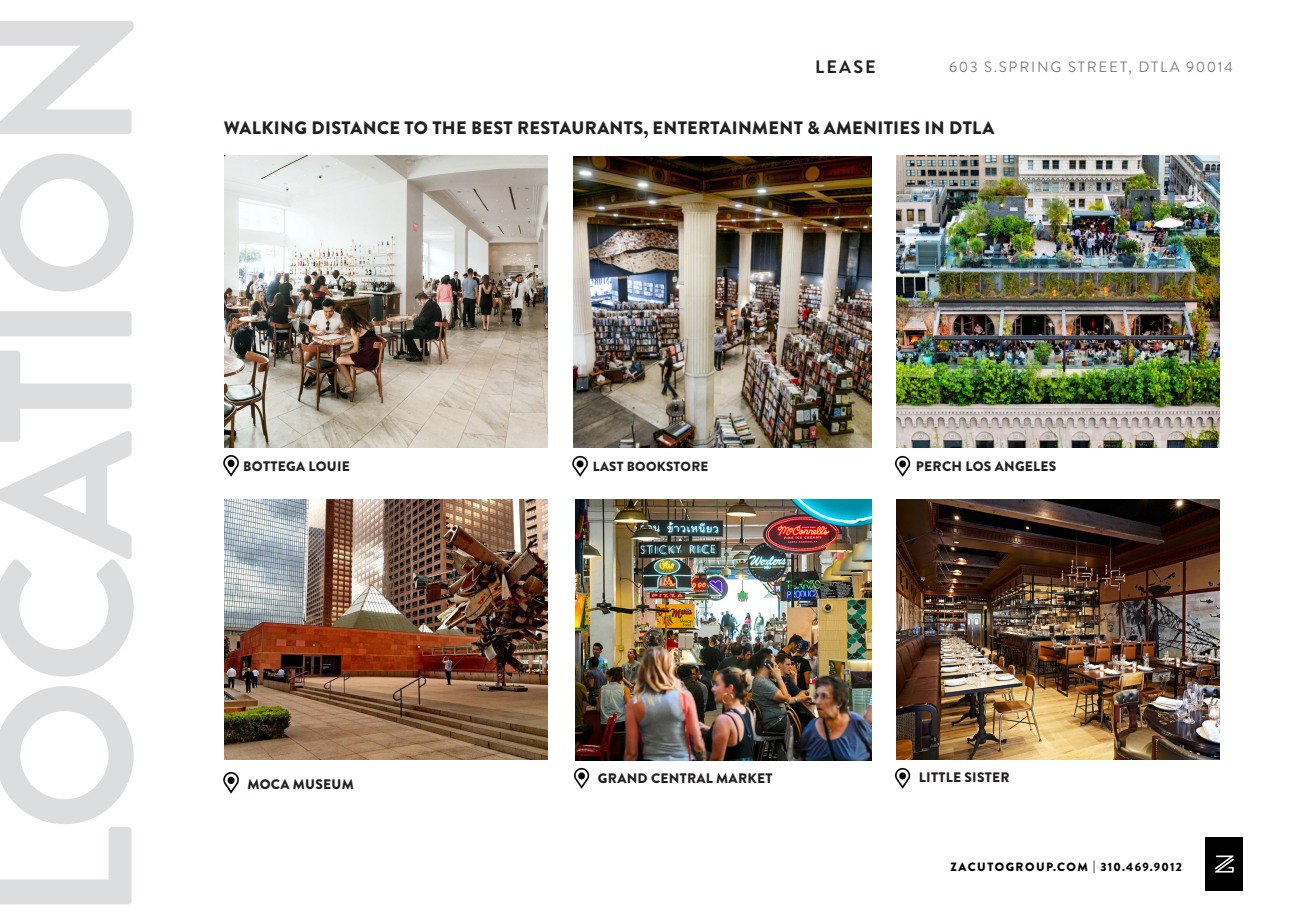
<style>
.page{position:relative;width:1296px;height:918px;background:#fff}
.page>*{position:absolute;margin:0;border:0;box-sizing:border-box;transform-origin:0 0}
.Header_2{font:700 192px "Brandon Grotesque";letter-spacing:-.03em;color:#dcdddf}
.Body{font:900 18px "Brandon Grotesque";letter-spacing:.02em;color:#231f20}
.t1{font:700 18px "Brandon Grotesque";letter-spacing:.12em;color:#231f20}
.t2{font:15px "Brandon Grotesque";letter-spacing:.12em;color:#808285}
.Body-2{font:900 13.8px "Brandon Grotesque";letter-spacing:.02em;color:#231f20}
.Body-3{font:900 13.35px "Brandon Grotesque";letter-spacing:.02em;color:#231f20}
.t3{font:900 12px "Brandon Grotesque";letter-spacing:.115em;color:#000}
</style>
<div class="page">
<div style="left:1205px;top:837px;width:38px;height:54px;background:#000"></div>
<svg style="left:1215px;top:856px;width:19px;height:17px"></svg>
<img style="left:224px;top:500px;width:323px;height:259px">
<img style="left:897px;top:500px;width:323px;height:259px">
<img style="left:224px;top:156px;width:323px;height:292px">
<img style="left:897px;top:156px;width:323px;height:292px">
<img style="left:574px;top:156px;width:297px;height:291px">
<img style="left:576px;top:500px;width:296px;height:260px">
<img style="left:223px;top:455px;width:16px;height:22px">
<img style="left:223px;top:772px;width:16px;height:22px">
<img style="left:574px;top:767px;width:16px;height:22px">
<img style="left:572px;top:455px;width:17px;height:22px">
<img style="left:895px;top:455px;width:16px;height:22px">
<img style="left:895px;top:767px;width:16px;height:22px">
<p class="Header_2" style="left:-69px;top:922px;width:920px;rotate:-90deg">LOCATION</p>
<h2 class="t1" style="left:815px;top:54px;width:62px">LEASE</h2>
<p class="t2" style="left:949px;top:56px;width:285px">603 S.SPRING STREET, DTLA 90014</p>
<p class="Body" style="left:224px;top:115px;width:772px">WALKING DISTANCE TO THE BEST RESTAURANTS, ENTERTAINMENT &amp; AMENITIES IN DTLA</p>
<p class="Body-2" style="left:243px;top:456px;width:108px">BOTTEGA LOUIE</p>
<p class="Body-2" style="left:916px;top:456px;width:142px">PERCH LOS ANGELES</p>
<p class="Body-3" style="left:593px;top:457px;width:117px">LAST BOOKSTORE</p>
<p class="Body-2" style="left:247px;top:774px;width:108px">MOCA MUSEUM</p>
<p class="Body-2" style="left:598px;top:769px;width:176px">GRAND CENTRAL MARKET</p>
<p class="Body-2" style="left:919px;top:767px;width:92px">LITTLE SISTER</p>
<p class="t3" style="left:950px;top:858px;width:233px">ZACUTOGROUP.COM | 310.469.9012</p>
</div>
